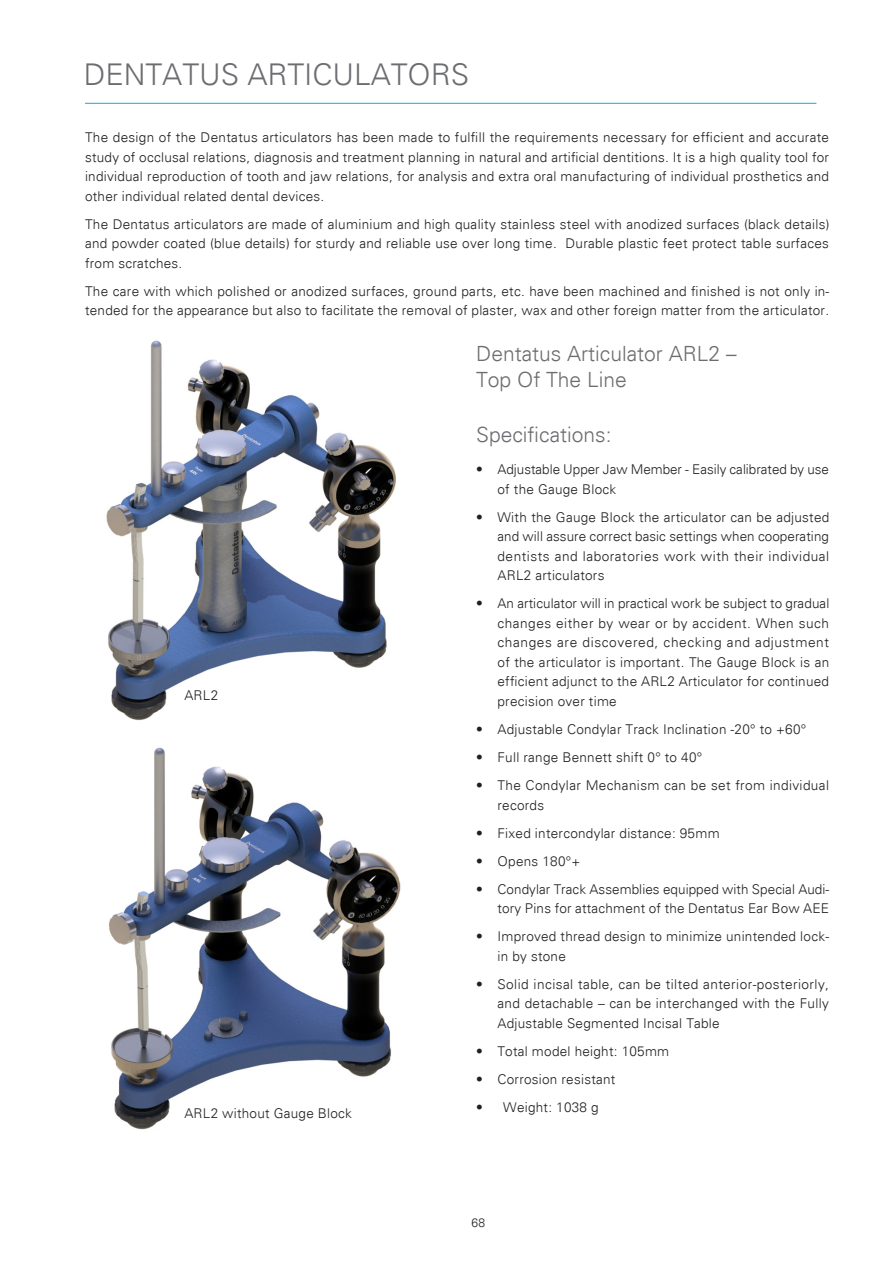
<style>
.page{position:relative;width:893px;height:1263px;background:#fff}
.page>*{position:absolute;margin:0;border:0;box-sizing:border-box;transform-origin:0 0}
.Högst_upp_rubrik{font:300 30px "Univers";color:#6c6d70}
.Rubrik_till_brödtext{font:300 21px/25.5px "Univers";color:#6c6d70}
.Brödtext{font:300 13.5px/19.5px "Univers";letter-spacing:.02em;color:#231f20;text-align:justify}
.Brödtext-2{font:300 13.5px/19.5px "Univers";color:#231f20}
.t1{font:300 12px "Univers";color:#231f20}
</style>
<div class="page">
<hr style="left:85px;top:103px;width:731px;height:1px;background:#00aeef">
<img style="left:106px;top:340px;width:290px;height:381px">
<img style="left:108px;top:747px;width:293px;height:383px">
<p class="Högst_upp_rubrik" style="left:84px;top:57px;width:387px">DENTATUS ARTICULATORS</p>
<p class="Brödtext" style="left:85px;top:128px;width:746px">The design of the Dentatus articulators has been made to fulfill the requirements necessary for efficient and accurate study of occlusal relations, diagnosis and treatment planning in natural and artificial dentitions. It is a high quality tool for individual reproduction of tooth and jaw relations, for analysis and extra oral manufacturing of individual prosthetics and other individual related dental devices.</p>
<p class="Brödtext" style="left:85px;top:214px;width:746px">The Dentatus articulators are made of aluminium and high quality stainless steel with anodized surfaces (black details) and powder coated (blue details) for sturdy and reliable use over long time. Durable plastic feet protect table surfaces from scratches.</p>
<p class="Brödtext" style="left:85px;top:281px;width:746px">The care with which polished or anodized surfaces, ground parts, etc. have been machined and finished is not only in&shy;tended for the appearance but also to facilitate the removal of plaster, wax and other foreign matter from the articulator.</p>
<p class="Brödtext" style="left:184px;top:685px;width:35px">ARL2</p>
<p class="Brödtext" style="left:184px;top:1104px;width:169px">ARL2 without Gauge Block</p>
<p class="Rubrik_till_brödtext" style="left:476px;top:341px;width:262px">Dentatus Articulator ARL2 –<br>Top Of The Line</p>
<p class="Rubrik_till_brödtext" style="left:476px;top:422px;width:137px">Specifications:</p>
<p class="Brödtext-2" style="left:497px;top:460px;width:333px;text-indent:-21px">• Adjustable Upper Jaw Member - Easily calibrated by use of the Gauge Block</p>
<p class="Brödtext" style="left:497px;top:507px;width:333px;text-indent:-21px">• With the Gauge Block the articulator can be adjusted and will assure correct basic settings when cooperating dentists and laboratories work with their individual ARL2 articulators</p>
<p class="Brödtext" style="left:497px;top:594px;width:333px;text-indent:-21px">• An articulator will in practical work be subject to gradual changes either by wear or by accident. When such changes are discovered, checking and adjustment of the articulator is important. The Gauge Block is an efficient adjunct to the ARL2 Articulator for continued precision over time</p>
<p class="Brödtext" style="left:476px;top:719px;width:331px">• Adjustable Condylar Track Inclination -20° to +60°</p>
<p class="Brödtext" style="left:476px;top:747px;width:227px">• Full range Bennett shift 0° to 40°</p>
<p class="Brödtext" style="left:497px;top:775px;width:333px;text-indent:-21px">• The Condylar Mechanism can be set from individual records</p>
<p class="Brödtext" style="left:476px;top:823px;width:245px">• Fixed intercondylar distance: 95mm</p>
<p class="Brödtext" style="left:476px;top:851px;width:106px">• Opens 180°+</p>
<p class="Brödtext" style="left:476px;top:879px;width:354px;text-align:right">• Condylar Track Assemblies equipped with Special Audi&shy;tory Pins for attachment of the Dentatus Ear Bow AEE</p>
<p class="Brödtext" style="left:497px;top:926px;width:333px;text-indent:-21px">• Improved thread design to minimize unintended lock&shy;in by stone</p>
<p class="Brödtext" style="left:497px;top:974px;width:333px;text-indent:-21px">• Solid incisal table, can be tilted anterior-posteriorly, and detachable – can be interchanged with the Fully Adjustable Segmented Incisal Table</p>
<p class="Brödtext" style="left:476px;top:1041px;width:194px">• Total model height: 105mm</p>
<p class="Brödtext" style="left:476px;top:1069px;width:141px">• Corrosion resistant</p>
<p class="Brödtext" style="left:476px;top:1097px;width:124px">• Weight: 1038 g</p>
<p class="t1" style="left:472px;top:1215px;width:15px">68</p>
</div>
